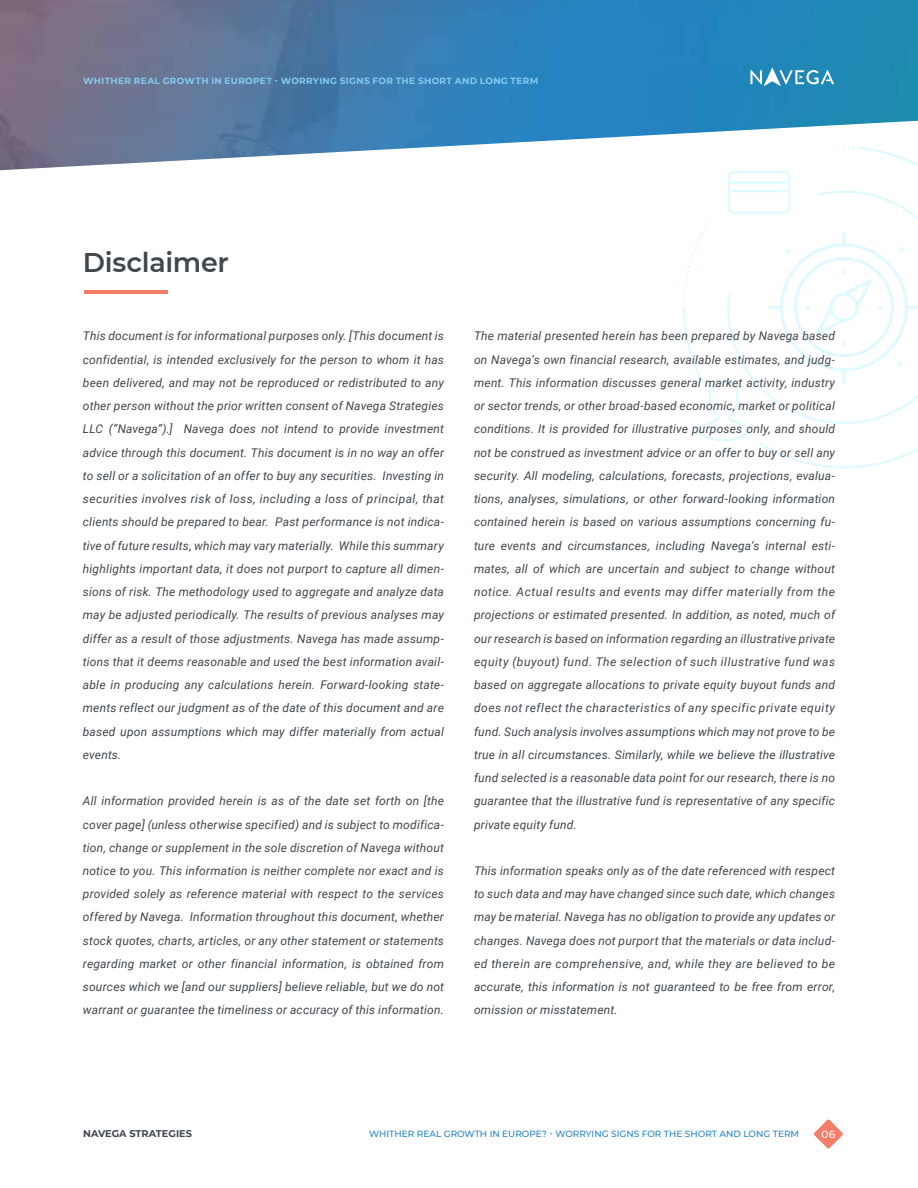
<style>
.page{position:relative;width:918px;height:1188px;background:#fff}
.page>*{position:absolute;margin:0;border:0;box-sizing:border-box;transform-origin:0 0}
.t1{font:600 27px "Montserrat";letter-spacing:-.01em;color:#3f464c}
.t2{font:italic 12px/23.2px "Roboto";letter-spacing:.015em;color:#3f464c;text-align:justify}
.t3{font:500 10.5px "Montserrat";color:#fff}
.t4{font:700 9.75px "Montserrat";color:#3f464c}
.t5{font:500 9px "Montserrat";color:#2285c3}
.t6{font:700 9px "Montserrat";letter-spacing:.035em;color:#83cbf0}
</style>
<div class="page">
<svg style="left:683px;top:171px;width:235px;height:297px"></svg>
<svg style="left:814px;top:1119px;width:29px;height:30px"></svg>
<img style="left:0;top:0;width:918px;height:170px">
<svg style="left:750px;top:68px;width:84px;height:18px"></svg>
<hr style="left:84px;top:291px;width:84px;height:3px;background:#f37d67">
<p class="t6" style="left:83px;top:74px;width:457px">WHITHER REAL GROWTH IN EUROPE? - WORRYING SIGNS FOR THE SHORT AND LONG TERM</p>
<h1 class="t1" style="left:83px;top:243px;width:148px">Disclaimer</h1>
<p class="t2" style="left:83px;top:324px;width:363px">This document is for informational purposes only. [This document is confidential, is intended exclusively for the person to whom it has been delivered, and may not be reproduced or redistributed to any other person without the prior written consent of Navega Strategies LLC (“Navega”).] Navega does not intend to provide investment advice through this document. This document is in no way an offer to sell or a solicitation of an offer to buy any securities. Investing in securities involves risk of loss, including a loss of principal, that clients should be prepared to bear. Past performance is not indica&shy;tive of future results, which may vary materially. While this summary highlights important data, it does not purport to capture all dimen&shy;sions of risk. The methodology used to aggregate and analyze data may be adjusted periodically. The results of previous analyses may differ as a result of those adjustments. Navega has made assump&shy;tions that it deems reasonable and used the best information avail&shy;able in producing any calculations herein. Forward-looking state&shy;ments reflect our judgment as of the date of this document and are based upon assumptions which may differ materially from actual events.</p>
<p class="t2" style="left:83px;top:789px;width:363px">All information provided herein is as of the date set forth on [the cover page] (unless otherwise specified) and is subject to modifica&shy;tion, change or supplement in the sole discretion of Navega without notice to you. This information is neither complete nor exact and is provided solely as reference material with respect to the services offered by Navega. Information throughout this document, whether stock quotes, charts, articles, or any other statement or statements regarding market or other financial information, is obtained from sources which we [and our suppliers] believe reliable, but we do not warrant or guarantee the timeliness or accuracy of this information.</p>
<p class="t2" style="left:474px;top:324px;width:363px">The material presented herein has been prepared by Navega based on Navega’s own financial research, available estimates, and judg&shy;ment. This information discusses general market activity, industry or sector trends, or other broad-based economic, market or political conditions. It is provided for illustrative purposes only, and should not be construed as investment advice or an offer to buy or sell any security. All modeling, calculations, forecasts, projections, evalua&shy;tions, analyses, simulations, or other forward-looking information contained herein is based on various assumptions concerning fu&shy;ture events and circumstances, including Navega’s internal esti&shy;mates, all of which are uncertain and subject to change without notice. Actual results and events may differ materially from the projections or estimated presented. In addition, as noted, much of our research is based on information regarding an illustrative private equity (buyout) fund. The selection of such illustrative fund was based on aggregate allocations to private equity buyout funds and does not reflect the characteristics of any specific private equity fund. Such analysis involves assumptions which may not prove to be true in all circumstances. Similarly, while we believe the illustrative fund selected is a reasonable data point for our research, there is no guarantee that the illustrative fund is representative of any specific private equity fund.</p>
<p class="t2" style="left:474px;top:859px;width:363px">This information speaks only as of the date referenced with respect to such data and may have changed since such date, which changes may be material. Navega has no obligation to provide any updates or changes. Navega does not purport that the materials or data includ&shy;ed therein are comprehensive, and, while they are believed to be accurate, this information is not guaranteed to be free from error, omission or misstatement.</p>
<p class="t4" style="left:83px;top:1126px;width:110px">NAVEGA STRATEGIES</p>
<p class="t5" style="left:369px;top:1127px;width:432px">WHITHER REAL GROWTH IN EUROPE? - WORRYING SIGNS FOR THE SHORT AND LONG TERM</p>
<p class="t3" style="left:822px;top:1126px;width:15px">0 67</p>
</div>
